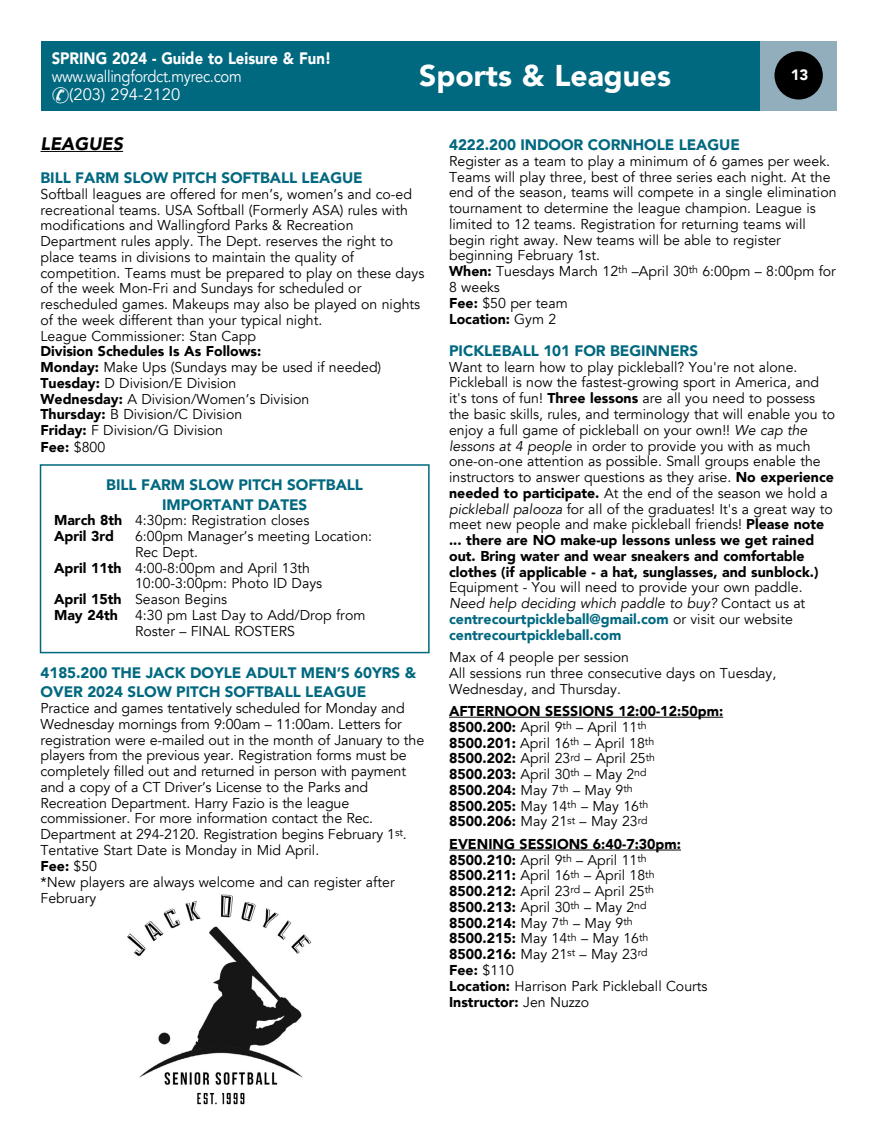
<style>
.page{position:relative;width:878px;height:1148px;background:#fff}
.page>*{position:absolute;margin:0;border:0;box-sizing:border-box;transform-origin:0 0}
.t1{font:900 30px "Avenir";color:#fff}
.t2{font:italic 900 18px "Avenir";color:#000}
.t3{font:16.5px/18px "Avenir";letter-spacing:-.02em;color:#fff;scale:.9 1}
.t4{font:900 16.5px "Avenir";color:#fff;scale:.9 1}
.t5{font:900 15.15px/19.5px "Avenir";letter-spacing:-.005em;color:#00687f;text-align:center}
.t6{font:900 15px "Avenir";color:#fff}
.t7{font:14.25px/15.8px "Avenir";color:#000}
.t8{font:900 14.25px/15.8px "Avenir";color:#000}
.s1{font-weight:900}
.s2{font-style:italic}
.s3{font-weight:900;color:#00687f}
.s4{font-weight:400}
</style>
<div class="page">
<div style="left:41px;top:41px;width:719px;height:70px;background:#00687f"></div>
<div style="left:760px;top:41px;width:76px;height:70px;background:#92aebd"></div>
<div style="left:774px;top:51px;width:48px;height:48px;background:#000;border-radius:50%"></div>
<img style="left:127px;top:894px;width:185px;height:211px">
<hr style="left:40px;top:151px;width:83px;height:1px;background:#000">
<hr style="left:449px;top:717px;width:274px;height:1px;background:#000">
<hr style="left:449px;top:849px;width:232px;height:1px;background:#000">
<div style="left:40px;top:464px;width:389px;height:189px;border:2px solid #00687f"></div>
<p class="t4" style="left:52px;top:44px;width:312px">SPRING 2024 - Guide to Leisure &amp; Fun!</p>
<p class="t3" style="left:69px;top:67px;width:193px;text-indent:-18px">www.wallingfordct.myrec.com (203) 294-2120</p>
<p class="t6" style="left:790px;top:62px;width:19px">13</p>
<p class="t2" style="left:40px;top:129px;width:84px">LEAGUES</p>
<p class="t5" style="left:40px;top:168px;width:324px">BILL FARM SLOW PITCH SOFTBALL LEAGUE</p>
<p class="t7" style="left:40px;top:186px;width:385px">Softball leagues are offered for men’s, women’s and co-ed recreational teams. USA Softball (Formerly ASA) rules with modifications and Wallingford Parks &amp; Recreation Department rules apply. The Dept. reserves the right to place teams in divisions to maintain the quality of competition. Teams must be prepared to play on these days of the week Mon-Fri and Sundays for scheduled or rescheduled games. Makeups may also be played on nights of the week different than your typical night.<br>League Commissioner: Stan Capp</p>
<p class="t7" style="left:40px;top:344px;width:342px"><span class="s1">Division Schedules Is As Follows:<br>Monday:</span> Make Ups (Sundays may be used if needed)<br><span class="s1">Tuesday:</span> D Division/E Division<br><span class="s1">Wednesday:</span> A Division/Women’s Division<br><span class="s1">Thursday:</span> B Division/C Division<br><span class="s1">Friday:</span> F Division/G Division<br><span class="s1">Fee:</span> $800</p>
<p class="t5" style="left:106px;top:475px;width:258px">BILL FARM SLOW PITCH SOFTBALL<br>IMPORTANT DATES</p>
<p class="t7" style="left:54px;top:513px;width:257px"><span class="s1">March 8th</span> 4:30pm: Registration closes<br><span class="s1">April 3rd</span></p>
<h1 class="t1" style="left:419px;top:50px;width:253px">Sports &amp; Leagues</h1>
<p class="t5" style="left:449px;top:135px;width:292px">4222.200 INDOOR CORNHOLE LEAGUE</p>
<p class="t7" style="left:449px;top:153px;width:389px">Register as a team to play a minimum of 6 games per week.<br>Teams will play three, best of three series each night. At the end of the season, teams will compete in a single elimination tournament to determine the league champion. League is limited to 12 teams. Registration for returning teams will begin right away. New teams will be able to register beginning February 1st.<br><span class="s1">When:</span> Tuesdays March 12<sup>th</sup> –April 30<sup>th</sup> 6:00pm – 8:00pm for 8 weeks<br><span class="s1">Fee:</span> $50 per team<br><span class="s1">Location:</span> Gym 2</p>
<p class="t5" style="left:449px;top:340px;width:250px">PICKLEBALL 101 FOR BEGINNERS</p>
<p class="t7" style="left:449px;top:359px;width:387px">Want to learn how to play pickleball? You're not alone.<br>Pickleball is now the fastest-growing sport in America, and it's tons of fun! <span class="s1">Three lessons</span> are all you need to possess the basic skills, rules, and terminology that will enable you to enjoy a full game of pickleball on your own!! <span class="s2">We cap the lessons at 4 people</span> in order to provide you with as much one-on-one attention as possible. Small groups enable the instructors to answer questions as they arise. <span class="s1">No experience needed to participate.</span> At the end of the season we hold a <span class="s2">pickleball palooza</span> for all of the graduates! It's a great way to meet new people and make pickleball friends! <span class="s1">Please note ... there are NO make-up lessons unless we get rained out. Bring water and wear sneakers and comfortable clothes (if applicable - a hat, sunglasses, and sunblock.)</span></p>
<p class="t7" style="left:449px;top:580px;width:358px">Equipment - You will need to provide your own paddle.<br><span class="s2">Need help deciding which paddle to buy?</span> Contact us at <span class="s3">centrecourtpickleball@gmail.com</span> or visit our website <span class="s3">centrecourtpickleball.com</span></p>
<p class="t7" style="left:449px;top:649px;width:329px">Max of 4 people per session<br>All sessions run three consecutive days on Tuesday,<br>Wednesday, and Thursday.</p>
<p class="t8" style="left:449px;top:703px;width:275px">AFTERNOON SESSIONS 12:00-12:50pm:<br>8500.200: <span class="s4">April 9</span><sup>th</sup> <span class="s4">– April 11</span><sup>th<br></sup>8500.201: <span class="s4">April 16</span><sup>th</sup> <span class="s4">– April 18</span><sup>th<br></sup>8500.202: <span class="s4">April 23</span><sup>rd</sup> <span class="s4">– April 25</span><sup>th<br></sup>8500.203: <span class="s4">April 30</span><sup>th</sup> <span class="s4">– May 2</span><sup>nd<br></sup>8500.204: <span class="s4">May 7</span><sup>th</sup> <span class="s4">– May 9</span><sup>th<br></sup>8500.205: <span class="s4">May 14</span><sup>th</sup> <span class="s4">– May 16</span><sup>th<br></sup>8500.206: <span class="s4">May 21</span><sup>st</sup> <span class="s4">– May 23</span><sup>rd</sup></p>
<p class="t7" style="left:449px;top:836px;width:260px"><span class="s1">EVENING SESSIONS 6:40-7:30pm:<br>8500.210:</span> April 9<sup>th</sup> – April 11<sup>th<br></sup><span class="s1">8500.211:</span> April 16<sup>th</sup> – April 18<sup>th<br></sup><span class="s1">8500.212:</span> April 23<sup>rd</sup> – April 25<sup>th<br></sup><span class="s1">8500.213:</span> April 30<sup>th</sup> – May 2<sup>nd<br></sup><span class="s1">8500.214:</span> May 7<sup>th</sup> – May 9<sup>th<br></sup><span class="s1">8500.215:</span> May 14<sup>th</sup> – May 16<sup>th<br></sup><span class="s1">8500.216:</span> May 21<sup>st</sup> – May 23<sup>rd<br></sup><span class="s1">Fee:</span> $110<br><span class="s1">Location:</span> Harrison Park Pickleball Courts<br><span class="s1">Instructor:</span> Jen Nuzzo</p>
<p class="t7" style="left:135px;top:528px;width:238px">6:00pm Manager’s meeting Location:</p>
<p class="t7" style="left:135px;top:544px;width:64px">Rec Dept.</p>
<p class="t7" style="left:54px;top:560px;width:257px"><span class="s1">April 11th</span> 4:00-8:00pm and April 13th</p>
<p class="t7" style="left:135px;top:576px;width:189px">10:00-3:00pm: Photo ID Days</p>
<p class="t7" style="left:54px;top:591px;width:175px"><span class="s1">April 15th</span> Season Begins</p>
<p class="t7" style="left:54px;top:607px;width:313px"><span class="s1">May 24th</span> 4:30 pm Last Day to Add/Drop from</p>
<p class="t7" style="left:135px;top:624px;width:161px">Roster – FINAL ROSTERS</p>
<p class="t5" style="left:40px;top:662px;width:377px;text-align:left">4185.200 THE JACK DOYLE ADULT MEN’S 60YRS &amp;<br>OVER 2024 SLOW PITCH SOFTBALL LEAGUE</p>
<p class="t7" style="left:40px;top:700px;width:385px">Practice and games tentatively scheduled for Monday and Wednesday mornings from 9:00am – 11:00am. Letters for registration were e-mailed out in the month of January to the players from the previous year. Registration forms must be completely filled out and returned in person with payment and a copy of a CT Driver’s License to the Parks and Recreation Department. Harry Fazio is the league commissioner. For more information contact the Rec.<br>Department at 294-2120. Registration begins February 1<sup>st</sup>.<br>Tentative Start Date is Monday in Mid April.<br><span class="s1">Fee:</span> $50<br>*New players are always welcome and can register after February</p>
</div>
